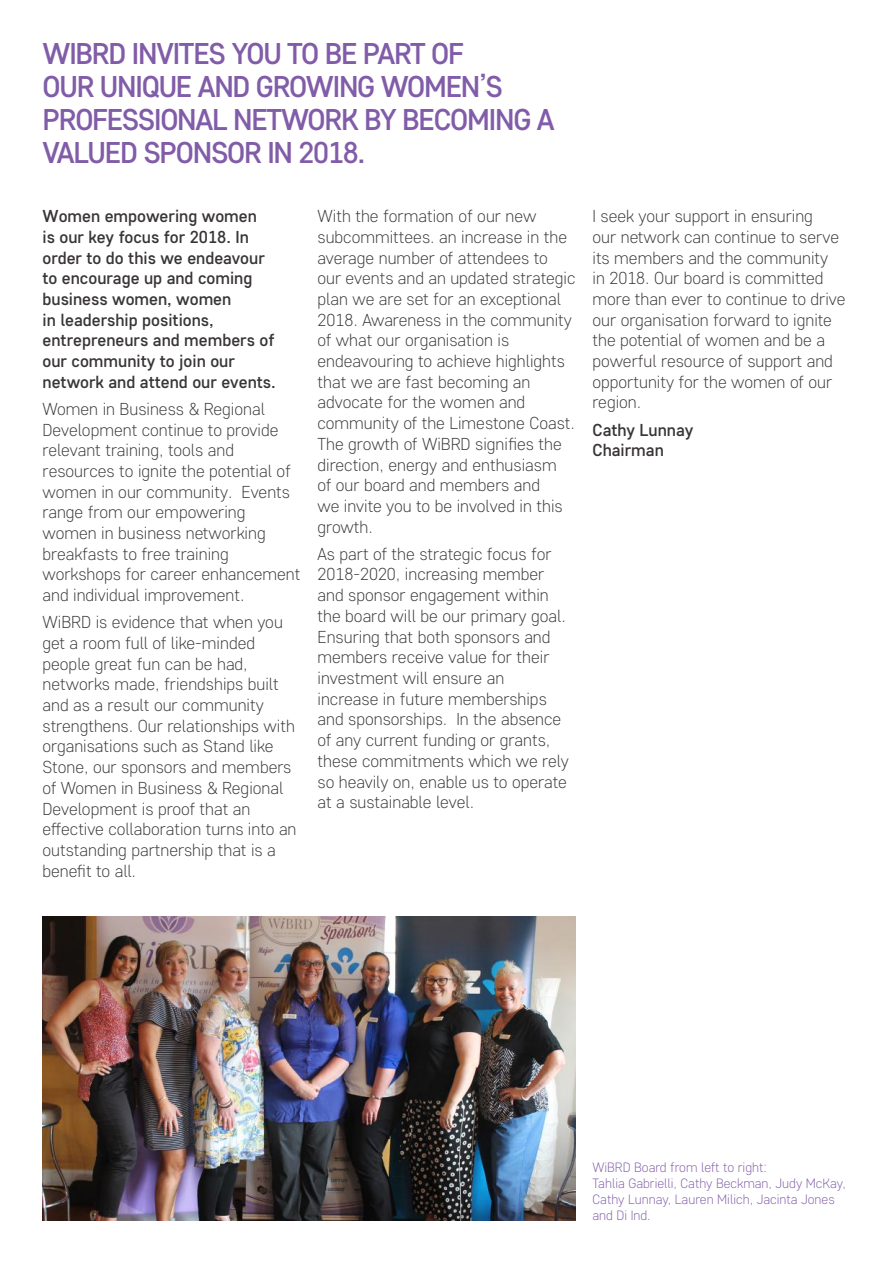
<style>
.page{position:relative;width:893px;height:1263px;background:#fff}
.page>*{position:absolute;margin:0;border:0;box-sizing:border-box;transform-origin:0 0}
.t1{font:500 30px/33px "Core Sans D45";letter-spacing:-.04em;color:#815ca8}
.t2{font:300 17.25px/20.7px "Core Sans D25";color:#393535}
.t3{font:500 17.25px/20.7px "Core Sans D45";color:#393535}
.t4{font:300 13.5px/16.2px "Core Sans D25";color:#815ca8}
</style>
<div class="page">
<img style="left:43px;top:916px;width:532px;height:304px">
<h1 class="t1" style="left:43px;top:37px;width:513px">WIBRD INVITES YOU TO BE PART OF<br>OUR UNIQUE AND GROWING WOMEN’S<br>PROFESSIONAL NETWORK BY BECOMING A<br>VALUED SPONSOR IN 2018.</h1>
<p class="t3" style="left:43px;top:205px;width:235px">Women empowering women<br>is our key focus for 2018. In order to do this we endeavour to encourage up and coming business women, women<br>in leadership positions, entrepreneurs and members of our community to join our network and attend our events.</p>
<p class="t2" style="left:43px;top:398px;width:259px">Women in Business &amp; Regional<br>Development continue to provide relevant training, tools and resources to ignite the potential of women in our community. Events range from our empowering women in business networking breakfasts to free training workshops for career enhancement and individual improvement.</p>
<p class="t2" style="left:43px;top:611px;width:256px">WiBRD is evidence that when you get a room full of like-minded people great fun can be had, networks made, friendships built and as a result our community strengthens. Our relationships with organisations such as Stand like<br>Stone, our sponsors and members of Women in Business &amp; Regional<br>Development is proof that an effective collaboration turns into an outstanding partnership that is a benefit to all.</p>
<p class="t2" style="left:317px;top:205px;width:259px">With the formation of our new subcommittees. an increase in the average number of attendees to our events and an updated strategic plan we are set for an exceptional<br>2018. Awareness in the community of what our organisation is endeavouring to achieve highlights that we are fast becoming an advocate for the women and community of the Limestone Coast.<br>The growth of WiBRD signifies the direction, energy and enthusiasm<br>of our board and members and<br>we invite you to be involved in this growth.</p>
<p class="t2" style="left:317px;top:543px;width:253px">As part of the strategic focus for<br>2018-2020, increasing member and sponsor engagement within the board will be our primary goal.<br>Ensuring that both sponsors and members receive value for their investment will ensure an increase in future memberships and sponsorships. In the absence of any current funding or grants, these commitments which we rely so heavily on, enable us to operate at a sustainable level.</p>
<p class="t2" style="left:592px;top:205px;width:255px">I seek your support in ensuring<br>our network can continue to serve its members and the community<br>in 2018. Our board is committed more than ever to continue to drive our organisation forward to ignite the potential of women and be a powerful resource of support and opportunity for the women of our region.</p>
<p class="t3" style="left:592px;top:419px;width:102px">Cathy Lunnay<br>Chairman</p>
<p class="t4" style="left:592px;top:1158px;width:255px">WiBRD Board from left to right:<br>Tahlia Gabrielli, Cathy Beckman, Judy McKay,<br>Cathy Lunnay, Lauren Milich, Jacinta Jones and Di Ind.</p>
</div>
